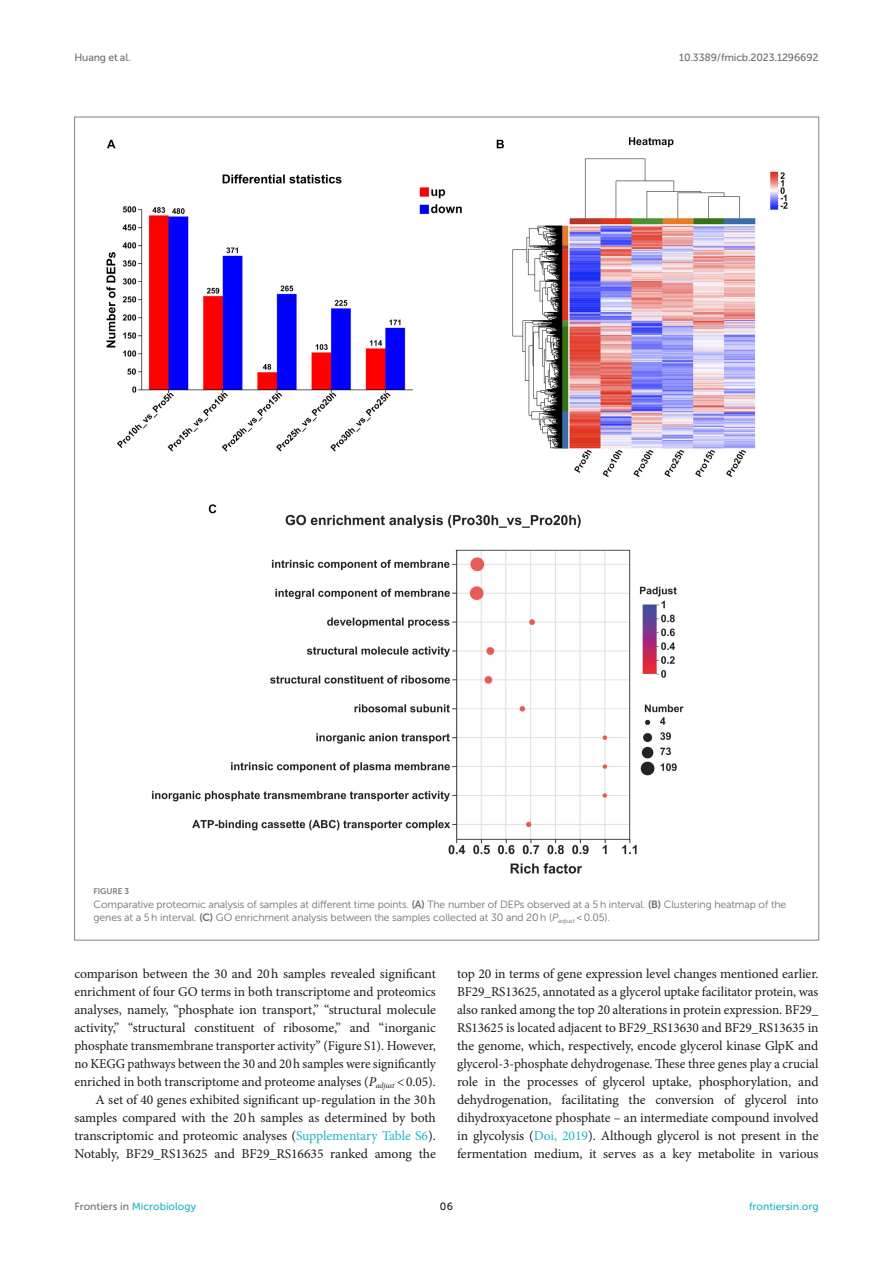
<style>
.page{position:relative;width:893px;height:1263px;background:#fff}
.page>*{position:absolute;margin:0;border:0;box-sizing:border-box;transform-origin:0 0}
.TEXT{font:13.5px/18px "Minion Pro";letter-spacing:-.005em;color:#1b1c1b;text-align:justify}
.TEXT_FLUSH{font:13.5px/18px "Minion Pro";letter-spacing:-.01em;color:#1b1c1b;text-align:justify}
.FIG_LEG{font:10.5px/13.5px "Museo Sans 300";letter-spacing:-.01em;color:#706f70}
.t1{font:10.5px "Museo Sans 500";color:#1db5c3}
.t2{font:10.5px "Museo Sans 500";letter-spacing:-.015em;color:#706f70}
.t3{font:10.5px "Museo Sans 500";color:#1b1c1b}
.FIG_HD{font:8.25px "Museo Sans 700";letter-spacing:-.01em;color:#7e7f7f}
.s1{font-family:"Museo Sans 700"}
.s2{font-style:italic}
.s3{color:#1db5c3}
.s4{color:#706f70}
</style>
<div class="page">
<img style="left:106px;top:137px;width:682px;height:737px">
<p class="t2" style="left:74px;top:51px;width:58px">Huang et al.</p>
<p class="t2" style="left:679px;top:51px;width:141px">10.3389/fmicb.2023.1296692</p>
<p class="FIG_HD" style="left:94px;top:887px;width:37px">FIGURE 3</p>
<p class="FIG_LEG" style="left:94px;top:897px;width:694px">Comparative proteomic analysis of samples at different time points. <span class="s1">(A)</span> The number of DEPs observed at a 5 h interval. <span class="s1">(B)</span> Clustering heatmap of the genes at a 5 h interval. <span class="s1">(C)</span> GO enrichment analysis between the samples collected at 30 and 20 h (<span class="s2">P</span><sub>adjust</sub> &lt; 0.05).</p>
<p class="TEXT_FLUSH" style="left:74px;top:965px;width:363px">comparison between the 30 and 20h samples revealed significant enrichment of four GO terms in both transcriptome and proteomics analyses, namely, “phosphate ion transport,” “structural molecule activity,” “structural constituent of ribosome,” and “inorganic phosphate transmembrane transporter activity” (Figure S1). However, no KEGG pathways between the 30 and 20h samples were significantly enriched in both transcriptome and proteome analyses (<span class="s2">P</span><sub>adjust</sub> &lt;0.05).</p>
<p class="TEXT" style="left:74px;top:1091px;width:363px;text-indent:21px">A set of 40 genes exhibited significant up-regulation in the 30h samples compared with the 20h samples as determined by both transcriptomic and proteomic analyses (<span class="s3">Supplementary Table S6</span>).<br>Notably, BF29_RS13625 and BF29_RS16635 ranked among the</p>
<p class="TEXT" style="left:457px;top:965px;width:363px">top 20 in terms of gene expression level changes mentioned earlier.<br>BF29_RS13625, annotated as a glycerol uptake facilitator protein, was also ranked among the top 20 alterations in protein expression. BF29_ RS13625 is located adjacent to BF29_RS13630 and BF29_RS13635 in the genome, which, respectively, encode glycerol kinase GlpK and glycerol-3-phosphate dehydrogenase. These three genes play a crucial role in the processes of glycerol uptake, phosphorylation, and dehydrogenation, facilitating the conversion of glycerol into dihydroxyacetone phosphate – an intermediate compound involved in glycolysis (<span class="s3">Doi, 2019</span>). Although glycerol is not present in the fermentation medium, it serves as a key metabolite in various</p>
<p class="t1" style="left:74px;top:1200px;width:123px"><span class="s4">Frontiers in</span> Microbiology</p>
<p class="t3" style="left:440px;top:1200px;width:15px">06</p>
<p class="t1" style="left:749px;top:1200px;width:71px">frontiersin.org</p>
</div>
